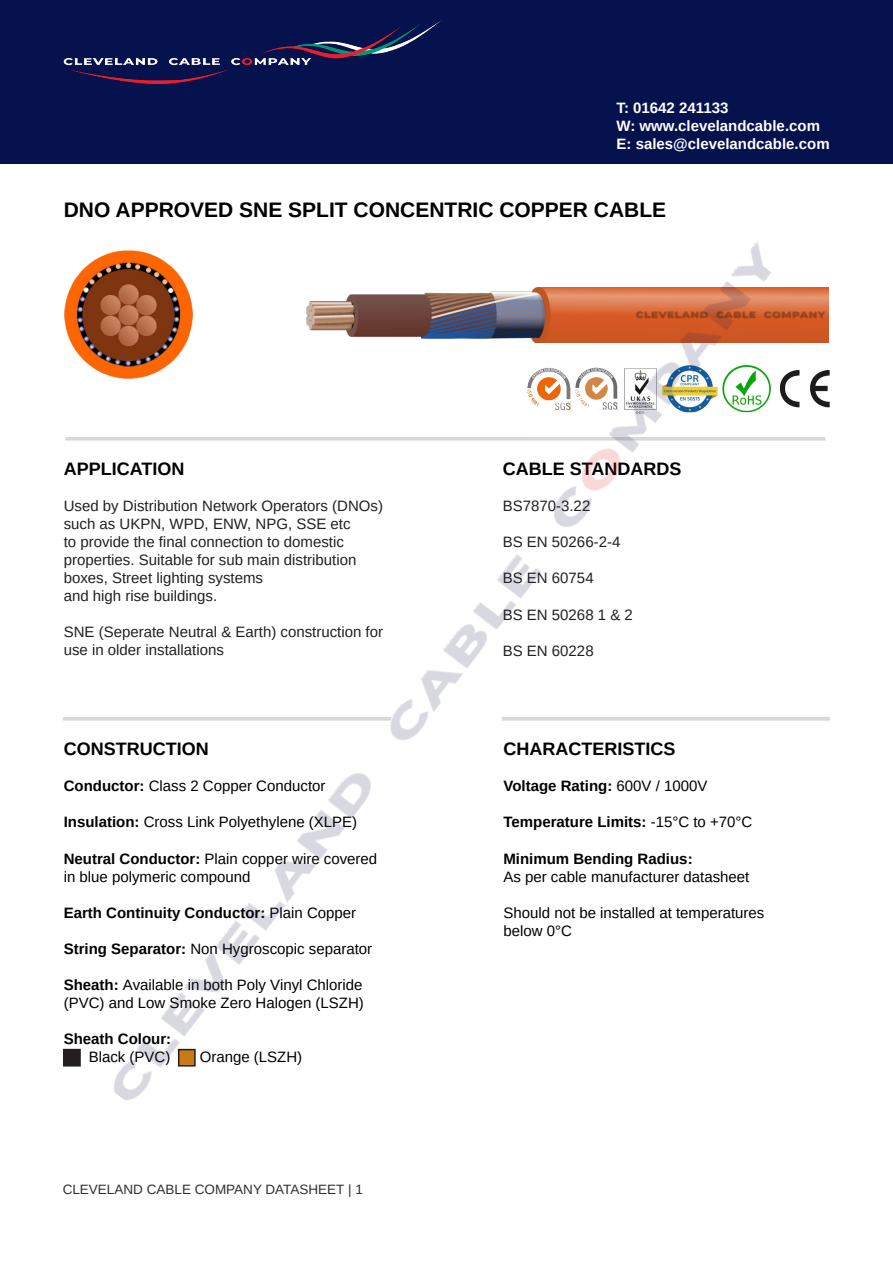
<style>
.page{position:relative;width:893px;height:1263px;background:#fff}
.page>*{position:absolute;margin:0;border:0;box-sizing:border-box;transform-origin:0 0}
.t1{font:700 21px "Arimo";color:#000}
.t2{font:700 18px "Arimo";color:#000}
.t3{font:15px/18.1px "Arimo";color:#000}
.Pa0{font:15px/18.1px "Arimo";color:#231f20}
.t4{font:700 15px "Arimo";color:#000}
.Default{font:15px/18px "Arimo";color:#231f20}
.t5{font:700 15px/18px "Arimo";color:#fff}
.t6{font:13.5px "Arimo";color:#312f30}
.s1{font-weight:700}
.s2{font-weight:400}
</style>
<div class="page">
<div style="left:0;top:0;width:893px;height:164px;background:#05124e"></div>
<img style="left:64px;top:20px;width:378px;height:64px">
<svg style="left:66px;top:437px;width:759px;height:4px"></svg>
<svg style="left:782px;top:717px;width:47px;height:4px"></svg>
<svg style="left:64px;top:717px;width:43px;height:4px"></svg>
<img style="left:782px;top:370px;width:48px;height:38px">
<img style="left:782px;top:287px;width:47px;height:55px">
<img style="left:64px;top:254px;width:43px;height:121px">
<div style="left:64px;top:1049px;width:16px;height:17px;background:#231f20"></div>
<div style="left:63px;top:1049px;width:18px;height:17px;border:2px solid #231f20"></div>
<img style="left:107px;top:240px;width:675px;height:861px">
<img style="left:626px;top:310px;width:203px;height:9px">
<p class="t5" style="left:617px;top:99px;width:215px">T: 01642 241133<br>W: www.clevelandcable.com<br>E: sales@clevelandcable.com</p>
<p class="t1" style="left:64px;top:196px;width:604px">DNO APPROVED SNE SPLIT CONCENTRIC COPPER CABLE</p>
<p class="t2" style="left:64px;top:456px;width:122px">APPLICATION</p>
<p class="Pa0" style="left:64px;top:497px;width:321px">Used by Distribution Network Operators (DNOs) such as UKPN, WPD, ENW, NPG, SSE etc<br>to provide the final connection to domestic properties. Suitable for sub main distribution boxes, Street lighting systems</p>
<p class="Pa0" style="left:64px;top:587px;width:155px">and high rise buildings.</p>
<p class="Default" style="left:64px;top:623px;width:321px">SNE (Seperate Neutral &amp; Earth) construction for use in older installations</p>
<p class="t2" style="left:64px;top:736px;width:146px">CONSTRUCTION</p>
<p class="t3" style="left:64px;top:777px;width:263px"><span class="s1">Conductor:</span> Class 2 Copper Conductor</p>
<p class="t3" style="left:64px;top:813px;width:295px"><span class="s1">Insulation:</span> Cross Link Polyethylene (XLPE)</p>
<p class="t3" style="left:64px;top:849px;width:315px"><span class="s1">Neutral Conductor:</span> Plain copper wire covered in blue polymeric compound</p>
<p class="t4" style="left:64px;top:902px;width:294px">Earth Continuity Conductor: <span class="s2">Plain Copper</span></p>
<p class="t3" style="left:64px;top:940px;width:310px"><span class="s1">String Separator:</span> Non Hygroscopic separator</p>
<p class="t3" style="left:64px;top:976px;width:302px"><span class="s1">Sheath:</span> Available in both Poly Vinyl Chloride (PVC) and Low Smoke Zero Halogen (LSZH)</p>
<p class="t4" style="left:64px;top:1029px;width:109px">Sheath Colour:</p>
<p class="t3" style="left:89px;top:1048px;width:83px">Black (PVC)</p>
<p class="t3" style="left:200px;top:1048px;width:104px">Orange (LSZH)</p>
<p class="t6" style="left:63px;top:1181px;width:302px">CLEVELAND CABLE COMPANY DATASHEET | 1</p>
<p class="t2" style="left:503px;top:456px;width:180px">CABLE STANDARDS</p>
<p class="Pa0" style="left:503px;top:497px;width:89px">BS7870-3.22</p>
<p class="Pa0" style="left:503px;top:533px;width:119px">BS EN 50266-2-4</p>
<p class="Pa0" style="left:503px;top:569px;width:92px">BS EN 60754</p>
<p class="Pa0" style="left:503px;top:605px;width:132px">BS EN 50268 1 &amp; 2</p>
<p class="Pa0" style="left:503px;top:641px;width:92px">BS EN 60228</p>
<p class="t2" style="left:503px;top:736px;width:173px">CHARACTERISTICS</p>
<p class="t4" style="left:503px;top:776px;width:205px">Voltage Rating: <span class="s2">600V / 1000V</span></p>
<p class="t4" style="left:503px;top:812px;width:250px">Temperature Limits: <span class="s2">-15°C to +70°C</span></p>
<p class="t3" style="left:503px;top:849px;width:247px"><span class="s1">Minimum Bending Radius:<br></span>As per cable manufacturer datasheet</p>
<p class="t3" style="left:503px;top:904px;width:262px">Should not be installed at temperatures below 0°C</p>
</div>
